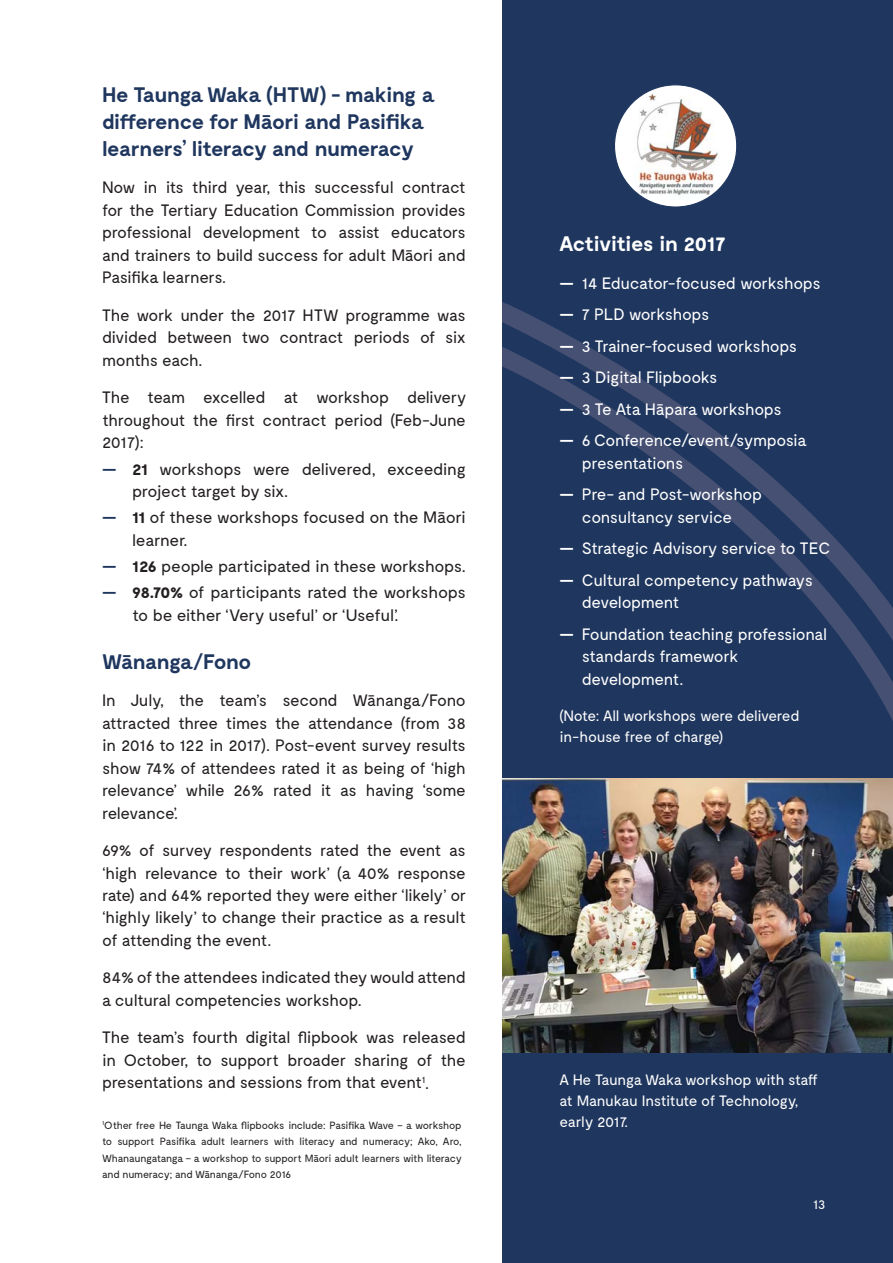
<style>
.page{position:relative;width:893px;height:1263px;background:#fff}
.page>*{position:absolute;margin:0;border:0;box-sizing:border-box;transform-origin:0 0}
.t1{font:700 21px/27px "Moderat";letter-spacing:-.025em;color:#1f365e}
.t2{font:700 21px "Moderat";letter-spacing:-.035em;color:#fff}
.t3{font:16.5px/22.5px "Moderat";letter-spacing:-.025em;color:#231f20;text-align:justify}
.t4{font:16.5px/22.5px "Moderat";letter-spacing:-.025em;color:#fff}
.t5{font:15px/21px "Moderat";letter-spacing:-.025em;color:#fff}
.t6{font:13.5px "Moderat";color:#fff}
.t7{font:10.5px/16.5px "Moderat";letter-spacing:-.025em;color:#231f20;text-align:justify}
.s1{font-weight:700;color:#1f365e}
.s2{font-weight:700}
</style>
<div class="page">
<div style="left:502px;top:0;width:390px;height:1263px;background:#1f365e"></div>
<svg style="left:502px;top:302px;width:390px;height:417px"></svg>
<img style="left:502px;top:778px;width:390px;height:274px">
<img style="left:614px;top:85px;width:123px;height:122px">
<p class="t1" style="left:102px;top:84px;width:334px">He Taunga Waka (HTW) - making a difference for Māori and Pasifika learners’ literacy and numeracy</p>
<p class="t3" style="left:102px;top:178px;width:365px">Now in its third year, this successful contract for the Tertiary Education Commission provides professional development to assist educators and trainers to build success for adult Māori and Pasifika learners.</p>
<p class="t3" style="left:102px;top:306px;width:365px">The work under the 2017 HTW programme was divided between two contract periods of six months each.</p>
<p class="t3" style="left:102px;top:388px;width:366px">The team excelled at workshop delivery throughout the first contract period (Feb-June 2017):</p>
<p class="t3" style="left:132px;top:460px;width:335px;text-indent:-30px"><span class="s1">—</span> <span class="s2">21</span> workshops were delivered, exceeding project target by six.</p>
<p class="t3" style="left:132px;top:508px;width:335px;text-indent:-30px"><span class="s1">—</span> <span class="s2">11</span> of these workshops focused on the Māori learner.</p>
<p class="t3" style="left:102px;top:557px;width:365px"><span class="s1">—</span> <span class="s2">126</span> people participated in these workshops.</p>
<p class="t3" style="left:132px;top:583px;width:335px;text-indent:-30px"><span class="s1">—</span> <span class="s2">98.70%</span> of participants rated the workshops to be either ‘Very useful’ or ‘Useful’.</p>
<p class="t1" style="left:102px;top:650px;width:151px">Wānanga/Fono</p>
<p class="t3" style="left:102px;top:691px;width:365px">In July, the team’s second Wānanga/Fono attracted three times the attendance (from 38 in 2016 to 122 in 2017). Post-event survey results show 74% of attendees rated it as being of ‘high relevance’ while 26% rated it as having ‘some relevance’.</p>
<p class="t3" style="left:102px;top:841px;width:366px">69% of survey respondents rated the event as ‘high relevance to their work’ (a 40% response rate) and 64% reported they were either ‘likely’ or ‘highly likely’ to change their practice as a result of attending the event.</p>
<p class="t3" style="left:102px;top:969px;width:365px">84% of the attendees indicated they would attend a cultural competencies workshop.</p>
<p class="t3" style="left:102px;top:1029px;width:365px">The team’s fourth digital flipbook was released in October, to support broader sharing of the presentations and sessions from that event<sup>1</sup>.</p>
<p class="t7" style="left:102px;top:1118px;width:361px"><sup>1</sup>Other free He Taunga Waka flipbooks include: Pasifika Wave – a workshop to support Pasifika adult learners with literacy and numeracy; Ako, Aro, Whanaungatanga – a workshop to support Māori adult learners with literacy and numeracy; and Wānanga/Fono 2016</p>
<p class="t2" style="left:559px;top:237px;width:168px">Activities in 2017</p>
<p class="t4" style="left:559px;top:274px;width:263px"><span class="s2">—</span> 14 Educator-focused workshops</p>
<p class="t4" style="left:559px;top:305px;width:151px"><span class="s2">—</span> 7 PLD workshops</p>
<p class="t4" style="left:559px;top:337px;width:239px"><span class="s2">—</span> 3 Trainer-focused workshops</p>
<p class="t4" style="left:559px;top:368px;width:160px"><span class="s2">—</span> 3 Digital Flipbooks</p>
<p class="t4" style="left:559px;top:400px;width:224px"><span class="s2">—</span> 3 Te Ata Hāpara workshops</p>
<p class="t4" style="left:582px;top:431px;width:226px;text-indent:-22px"><span class="s2">—</span> 6 Conference/event/symposia presentations</p>
<p class="t4" style="left:559px;top:485px;width:204px;text-align:center"><span class="s2">—</span> Pre- and Post-workshop consultancy service</p>
<p class="t4" style="left:559px;top:539px;width:272px"><span class="s2">—</span> Strategic Advisory service to TEC</p>
<p class="t4" style="left:582px;top:571px;width:232px;text-indent:-22px"><span class="s2">—</span> Cultural competency pathways development</p>
<p class="t4" style="left:582px;top:625px;width:247px;text-indent:-22px"><span class="s2">—</span> Foundation teaching professional standards framework development.</p>
<p class="t5" style="left:559px;top:707px;width:241px">(Note: All workshops were delivered in-house free of charge)</p>
<p class="t5" style="left:559px;top:1071px;width:260px">A He Taunga Waka workshop with staff at Manukau Institute of Technology, early 2017.</p>
<p class="t6" style="left:813px;top:1199px;width:14px">13</p>
</div>
